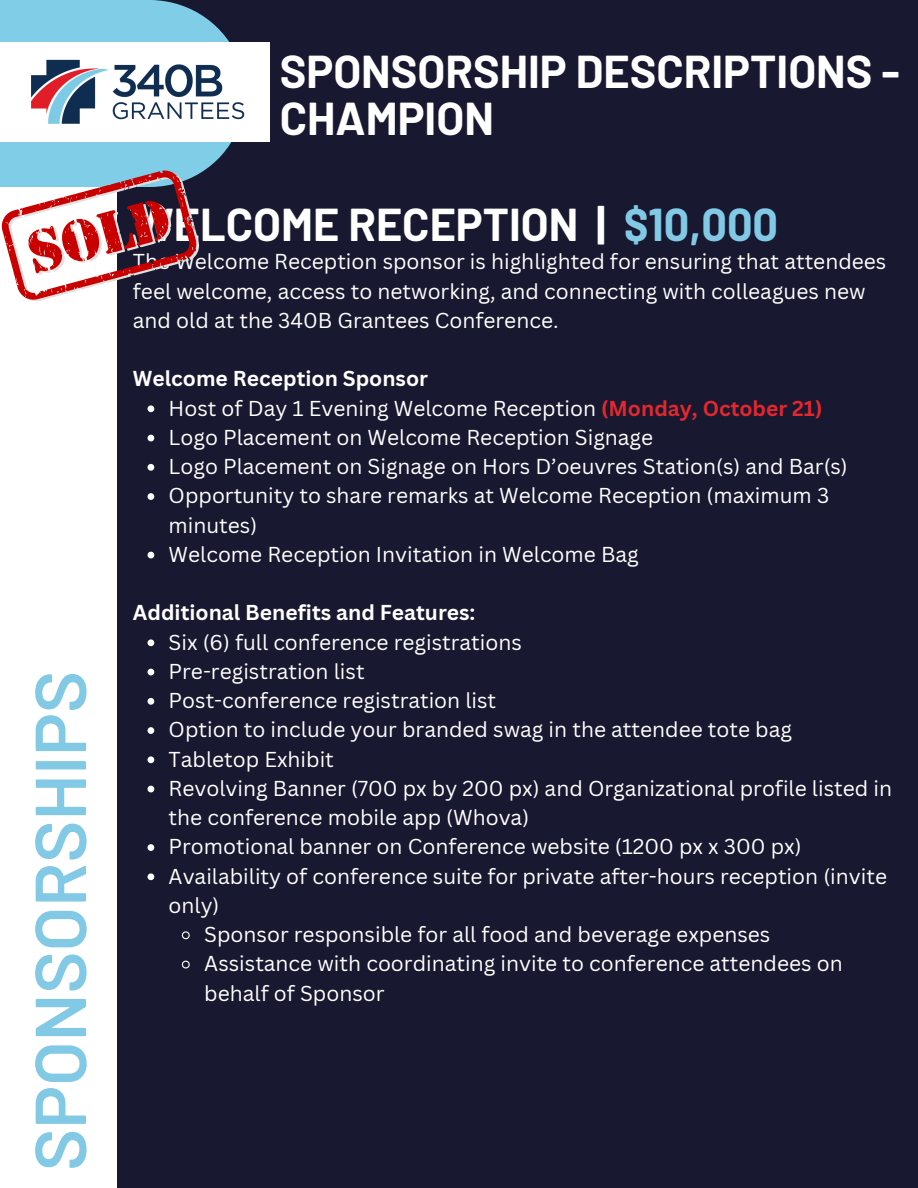
<style>
.page{position:relative;width:918px;height:1188px;background:#fff}
.page>*{position:absolute;margin:0;border:0;box-sizing:border-box;transform-origin:0 0}
.t1{font:600 71.85px "Barlow";color:#81c9e4}
.t2{font:700 45px/47.2px "Barlow";color:#fff}
.t3{font:21px/29.2px "Canva Sans";color:#fff}
.t4{font:700 21px "Canva Sans";color:#fff}
.s1{color:#81c9e4}
.s2{font-weight:700;color:#e3272e}
</style>
<div class="page">
<div style="left:117px;top:0;width:801px;height:1188px;background:#181830"></div>
<svg style="left:0;top:0;width:245px;height:174px;fill:#80cde7"></svg>
<img style="left:0;top:42px;width:270px;height:99px">
<svg style="left:148px;top:405px;width:6px;height:7px"></svg>
<svg style="left:148px;top:435px;width:6px;height:6px"></svg>
<svg style="left:148px;top:464px;width:6px;height:7px"></svg>
<svg style="left:148px;top:493px;width:6px;height:7px"></svg>
<svg style="left:148px;top:552px;width:6px;height:6px"></svg>
<svg style="left:148px;top:639px;width:6px;height:7px"></svg>
<svg style="left:148px;top:669px;width:6px;height:6px"></svg>
<svg style="left:148px;top:698px;width:6px;height:7px"></svg>
<svg style="left:148px;top:727px;width:6px;height:7px"></svg>
<svg style="left:148px;top:756px;width:6px;height:7px"></svg>
<svg style="left:148px;top:786px;width:6px;height:6px"></svg>
<svg style="left:148px;top:844px;width:6px;height:7px"></svg>
<svg style="left:148px;top:873px;width:6px;height:7px"></svg>
<svg style="left:181px;top:931px;width:9px;height:9px"></svg>
<svg style="left:181px;top:960px;width:9px;height:9px"></svg>
<svg style="left:0;top:170px;width:199px;height:131px"></svg>
<h2 class="t1" style="left:14px;top:1171px;width:502px;rotate:-90deg">SPONSORSHIPS</h2>
<p class="t2" style="left:280px;top:46px;width:622px">SPONSORSHIP DESCRIPTIONS -<br>CHAMPION</p>
<h3 class="t2" style="left:135px;top:200px;width:645px">WELCOME RECEPTION | <span class="s1">$10,000</span></h3>
<p class="t3" style="left:133px;top:247px;width:755px">The Welcome Reception sponsor is highlighted for ensuring that attendees feel welcome, access to networking, and connecting with colleagues new and old at the 340B Grantees Conference.</p>
<p class="t4" style="left:133px;top:364px;width:297px">Welcome Reception Sponsor</p>
<p class="t3" style="left:169px;top:393px;width:655px">Host of Day 1 Evening Welcome Reception <span class="s2">(Monday, October 21)</span></p>
<p class="t3" style="left:169px;top:422px;width:486px">Logo Placement on Welcome Reception Signage</p>
<p class="t3" style="left:169px;top:451px;width:681px">Logo Placement on Signage on Hors D’oeuvres Station(s) and Bar(s)</p>
<h3 class="t3" style="left:169px;top:481px;width:662px">Opportunity to share remarks at Welcome Reception (maximum 3 minutes)</h3>
<p class="t3" style="left:169px;top:539px;width:472px">Welcome Reception Invitation in Welcome Bag</p>
<p class="t4" style="left:133px;top:598px;width:344px">Additional Benefits and Features:</p>
<p class="t3" style="left:169px;top:627px;width:355px">Six (6) full conference registrations</p>
<p class="t3" style="left:169px;top:656px;width:198px">Pre-registration list</p>
<p class="t3" style="left:169px;top:685px;width:329px">Post-conference registration list</p>
<p class="t3" style="left:169px;top:715px;width:625px">Option to include your branded swag in the attendee tote bag</p>
<p class="t3" style="left:169px;top:744px;width:167px">Tabletop Exhibit</p>
<p class="t3" style="left:169px;top:773px;width:725px">Revolving Banner (700 px by 200 px) and Organizational profile listed in the conference mobile app (Whova)</p>
<p class="t3" style="left:169px;top:832px;width:634px">Promotional banner on Conference website (1200 px x 300 px)</p>
<p class="t3" style="left:169px;top:861px;width:720px">Availability of conference suite for private after-hours reception (invite only)</p>
<p class="t3" style="left:204px;top:919px;width:568px">Sponsor responsible for all food and beverage expenses</p>
<p class="t3" style="left:204px;top:949px;width:640px">Assistance with coordinating invite to conference attendees on behalf of Sponsor</p>
</div>
